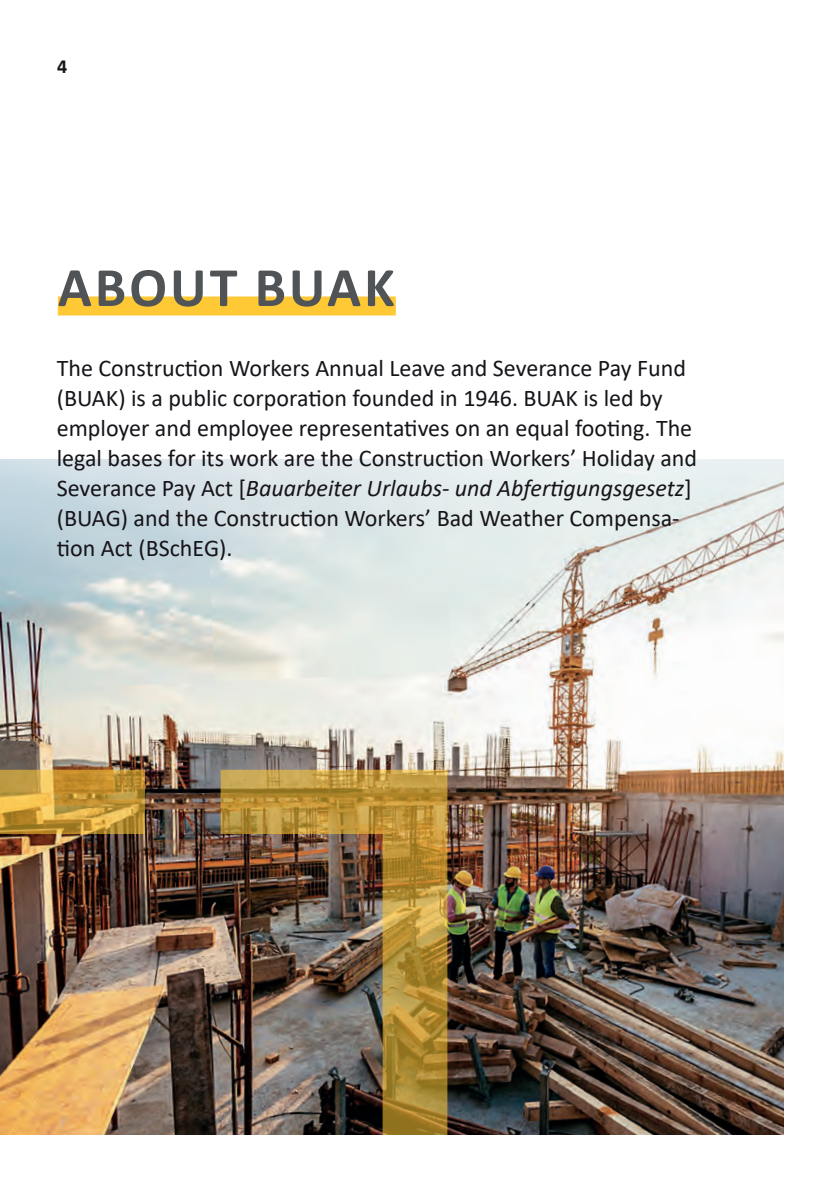
<style>
.page{position:relative;width:840px;height:1191px;background:#fff}
.page>*{position:absolute;margin:0;border:0;box-sizing:border-box;transform-origin:0 0}
.t1{font:700 56px "Calibri";letter-spacing:.055em;color:#505457}
.t2{font:24px/30px "Calibri";color:#171419}
.t3{font:700 20px "Calibri";color:#171419}
.s1{font-style:italic}
</style>
<div class="page">
<img style="left:0;top:459px;width:782px;height:675px">
<div style="left:58px;top:296px;width:337px;height:19px;background:#fec935"></div>
<img style="left:220px;top:769px;width:227px;height:365px">
<img style="left:0;top:769px;width:145px;height:365px">
<p class="t3" style="left:57px;top:52px;width:12px">4</p>
<h1 class="t1" style="left:58px;top:248px;width:338px">ABOUT BUAK</h1>
<p class="t2" style="left:57px;top:352px;width:641px">The Construction Workers Annual Leave and Severance Pay Fund (BUAK) is a public corporation founded in 1946. BUAK is led by employer and employee representatives on an equal footing. The legal bases for its work are the Construction Workers’ Holiday and Severance Pay Act [<span class="s1">Bauarbeiter Urlaubs- und Abfertigungsgesetz</span>] (BUAG) and the Construction Workers’ Bad Weather Compensa&shy;tion Act (BSchEG).</p>
</div>
